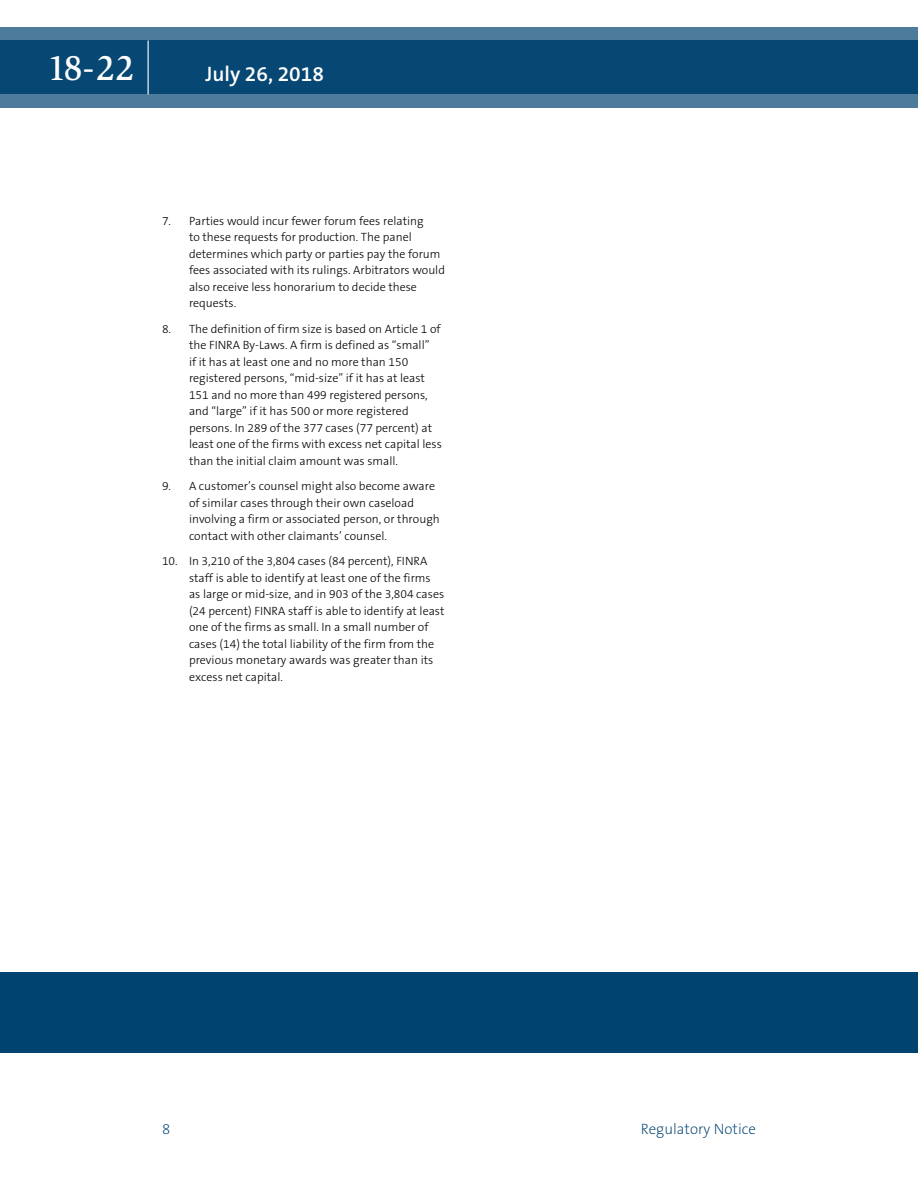
<style>
.page{position:relative;width:918px;height:1188px;background:#fff}
.page>*{position:absolute;margin:0;border:0;box-sizing:border-box;transform-origin:0 0}
.t1{font:500 36px "Slimbach LT";color:#fff}
.t2{font:600 21px "The Sans B6";color:#fff}
.t3{font:200 15px "The Sans B2";color:#004270}
.t4{font:300 12px/16.5px "The Sans B3";color:#000}
</style>
<div class="page">
<div style="left:0;top:972px;width:918px;height:81px;background:#004270"></div>
<svg style="left:0;top:27px;width:918px;height:81px;background:#1e5881"></svg>
<hr style="left:148px;top:40px;width:1px;height:54px;background:#fff">
<h1 class="t1" style="left:47px;top:46px;width:89px">18-22</h1>
<h2 class="t2" style="left:206px;top:62px;width:120px">July 26, 2018</h2>
<p class="t4" style="left:189px;top:213px;width:258px;text-indent:-27px">7. Parties would incur fewer forum fees relating<br>to these requests for production. The panel determines which party or parties pay the forum fees associated with its rulings. Arbitrators would also receive less honorarium to decide these requests.</p>
<p class="t4" style="left:189px;top:321px;width:254px;text-indent:-27px">8. The definition of firm size is based on Article 1 of the FINRA By-Laws. A firm is defined as “small”<br>if it has at least one and no more than 150 registered persons, “mid-size” if it has at least 151 and no more than 499 registered persons, and “large” if it has 500 or more registered persons. In 289 of the 377 cases (77 percent) at least one of the firms with excess net capital less than the initial claim amount was small.</p>
<p class="t4" style="left:189px;top:478px;width:252px;text-indent:-27px">9. A customer’s counsel might also become aware of similar cases through their own caseload involving a firm or associated person, or through contact with other claimants’ counsel.</p>
<p class="t4" style="left:189px;top:553px;width:257px;text-indent:-27px">10. In 3,210 of the 3,804 cases (84 percent), FINRA staff is able to identify at least one of the firms as large or mid-size, and in 903 of the 3,804 cases (24 percent) FINRA staff is able to identify at least one of the firms as small. In a small number of cases (14) the total liability of the firm from the previous monetary awards was greater than its excess net capital.</p>
<p class="t3" style="left:162px;top:1121px;width:10px">8</p>
<p class="t3" style="left:641px;top:1121px;width:117px">Regulatory Notice</p>
</div>
